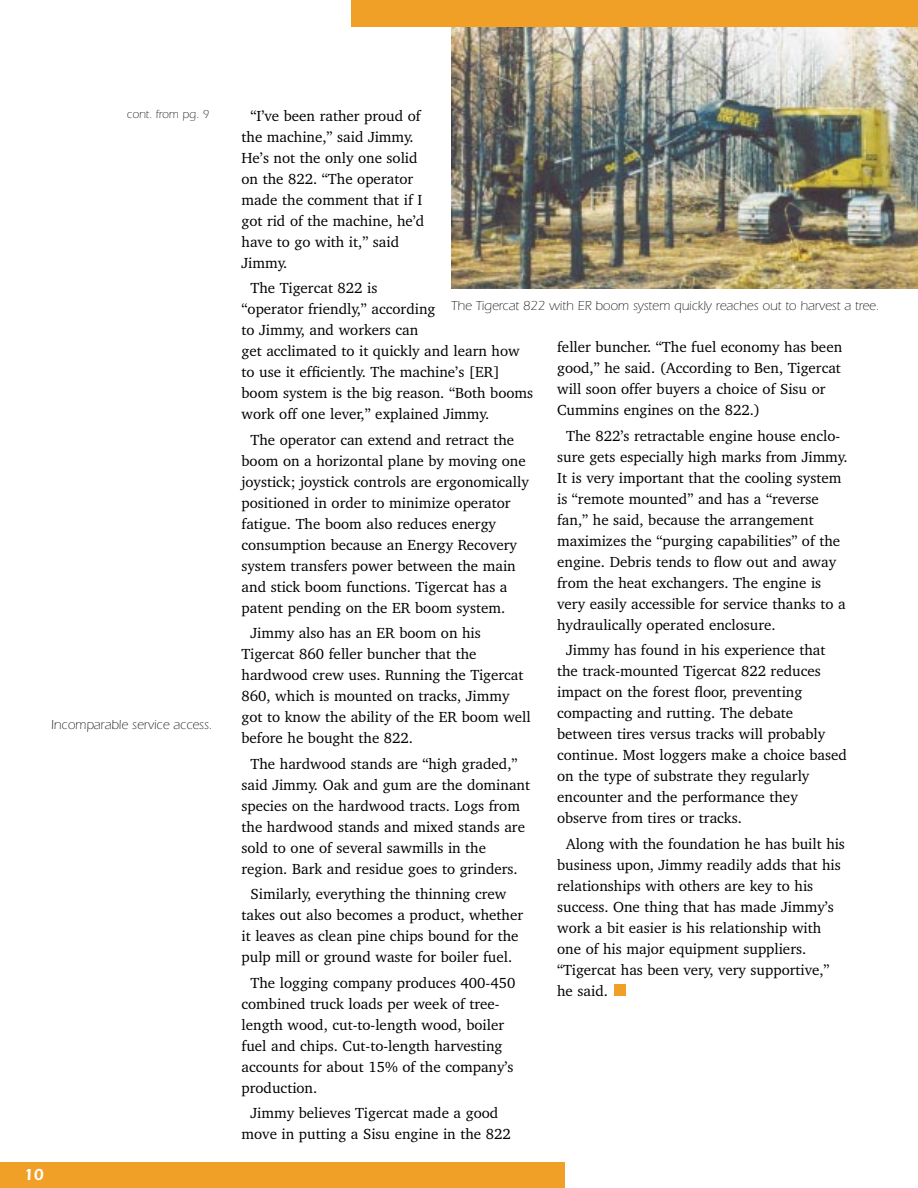
<style>
.page{position:relative;width:918px;height:1188px;background:#fff}
.page>*{position:absolute;margin:0;border:0;box-sizing:border-box;transform-origin:0 0}
.t1{font:600 16.5px "Itc Eras";color:#fff}
.t2{font:15px/21px "Bitstream Charter";color:#000}
.t3{font:300 13.5px "Itc Eras";color:#000}
.t4{font:300 12px "Itc Eras";color:#000}
</style>
<div class="page">
<div style="left:614px;top:984px;width:12px;height:12px;background:#f0a026"></div>
<div style="left:0;top:1162px;width:565px;height:26px;background:#f0a026"></div>
<img style="left:452px;top:27px;width:466px;height:262px">
<div style="left:351px;top:0;width:567px;height:27px;background:#f0a026"></div>
<p class="t4" style="left:127px;top:109px;width:84px">cont. from pg. 9</p>
<p class="t3" style="left:51px;top:720px;width:163px">Incomparable service access.</p>
<p class="t1" style="left:24px;top:1169px;width:22px">10</p>
<p class="t2" style="left:242px;top:106px;width:184px;text-indent:9px">“I’ve been rather proud of the machine,” said Jimmy.<br>He’s not the only one solid on the 822. “The operator made the comment that if I got rid of the machine, he’d have to go with it,” said<br>Jimmy.</p>
<p class="t2" style="left:242px;top:279px;width:293px;text-indent:9px">The Tigercat 822 is<br>“operator friendly,” according<br>to Jimmy, and workers can<br>get acclimated to it quickly and learn how to use it efficiently. The machine’s [ER] boom system is the big reason. “Both booms work off one lever,” explained Jimmy.</p>
<p class="t2" style="left:242px;top:430px;width:289px;text-indent:9px">The operator can extend and retract the boom on a horizontal plane by moving one joystick; joystick controls are ergonomically positioned in order to minimize operator fatigue. The boom also reduces energy consumption because an Energy Recovery system transfers power between the main and stick boom functions. Tigercat has a patent pending on the ER boom system.</p>
<p class="t2" style="left:242px;top:624px;width:291px;text-indent:9px">Jimmy also has an ER boom on his Tigercat 860 feller buncher that the hardwood crew uses. Running the Tigercat 860, which is mounted on tracks, Jimmy got to know the ability of the ER boom well before he bought the 822.</p>
<p class="t2" style="left:242px;top:754px;width:290px;text-indent:9px">The hardwood stands are “high graded,” said Jimmy. Oak and gum are the dominant species on the hardwood tracts. Logs from the hardwood stands and mixed stands are sold to one of several sawmills in the region. Bark and residue goes to grinders.</p>
<p class="t2" style="left:242px;top:885px;width:283px;text-indent:9px">Similarly, everything the thinning crew takes out also becomes a product, whether it leaves as clean pine chips bound for the pulp mill or ground waste for boiler fuel.</p>
<p class="t2" style="left:242px;top:973px;width:275px;text-indent:9px">The logging company produces 400-450 combined truck loads per week of tree&shy;length wood, cut-to-length wood, boiler fuel and chips. Cut-to-length harvesting accounts for about 15% of the company’s production.</p>
<p class="t2" style="left:242px;top:1104px;width:271px;text-align:center">Jimmy believes Tigercat made a good move in putting a Sisu engine in the 822</p>
<p class="t3" style="left:452px;top:301px;width:430px">The Tigercat 822 with ER boom system quickly reaches out to harvest a tree.</p>
<p class="t2" style="left:557px;top:338px;width:287px">feller buncher. “The fuel economy has been good,” he said. (According to Ben, Tigercat will soon offer buyers a choice of Sisu or Cummins engines on the 822.)</p>
<p class="t2" style="left:557px;top:427px;width:292px;text-indent:9px">The 822’s retractable engine house enclo&shy;sure gets especially high marks from Jimmy.<br>It is very important that the cooling system is “remote mounted” and has a “reverse fan,” he said, because the arrangement maximizes the “purging capabilities” of the engine. Debris tends to flow out and away from the heat exchangers. The engine is very easily accessible for service thanks to a hydraulically operated enclosure.</p>
<p class="t2" style="left:557px;top:641px;width:291px;text-indent:9px">Jimmy has found in his experience that the track-mounted Tigercat 822 reduces impact on the forest floor, preventing compacting and rutting. The debate between tires versus tracks will probably continue. Most loggers make a choice based on the type of substrate they regularly encounter and the performance they observe from tires or tracks.</p>
<p class="t2" style="left:557px;top:835px;width:289px;text-indent:9px">Along with the foundation he has built his business upon, Jimmy readily adds that his relationships with others are key to his success. One thing that has made Jimmy’s work a bit easier is his relationship with one of his major equipment suppliers. “Tigercat has been very, very supportive,” he said.</p>
</div>
